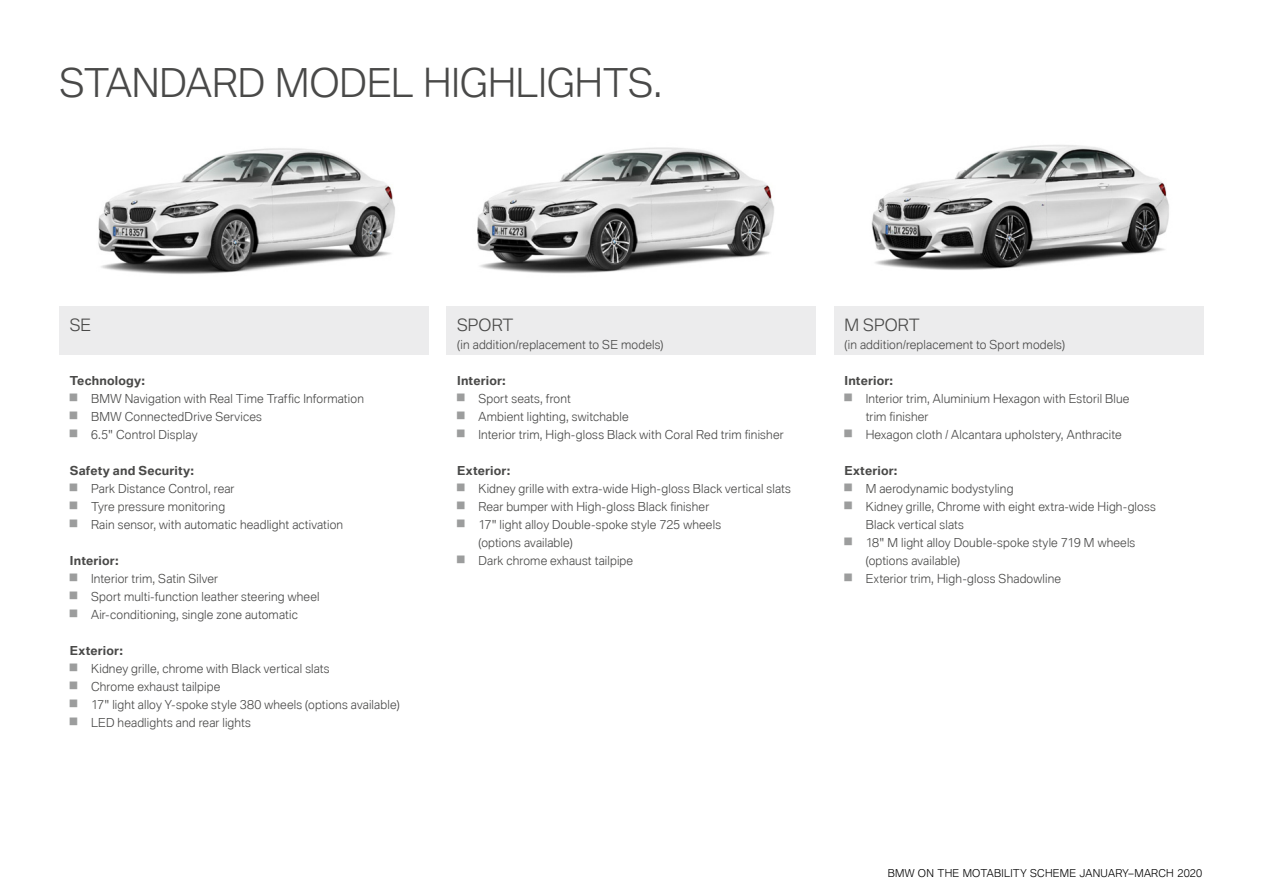
<style>
.page{position:relative;width:1263px;height:893px;background:#fff}
.page>*{position:absolute;margin:0;border:0;box-sizing:border-box;transform-origin:0 0}
.t1{font:300 38.55px "BMW Type Global Pro";color:#494948}
.t2{font:300 16.5px "BMW Type Global Pro";color:#494948}
.t3{font:300 12px/18px "BMW Type Global Pro";letter-spacing:.015em;color:#494948}
.t4{font:700 12px "BMW Type Global Pro";letter-spacing:.02em;color:#494948}
.t5{font:300 10.5px "BMW Type Global Pro";letter-spacing:.025em;color:#000}
.s1{font-weight:700}
</style>
<div class="page">
<img style="left:871px;top:145px;width:298px;height:125px">
<img style="left:98px;top:148px;width:297px;height:126px">
<img style="left:477px;top:147px;width:297px;height:127px">
<div style="left:60px;top:306px;width:369px;height:49px;background:#ececed"></div>
<div style="left:447px;top:306px;width:369px;height:49px;background:#ececed"></div>
<div style="left:834px;top:306px;width:369px;height:49px;background:#ececed"></div>
<h1 class="t1" style="left:60px;top:55px;width:604px">STANDARD MODEL HIGHLIGHTS.</h1>
<h2 class="t2" style="left:70px;top:313px;width:23px">SE</h2>
<p class="t3" style="left:70px;top:372px;width:296px"><span class="s1">Technology:<br></span><sup>█</sup> BMW Navigation with Real Time Traffic Information <sup>█</sup> BMW ConnectedDrive Services<br><sup>█</sup> 6.5" Control Display</p>
<p class="t3" style="left:70px;top:462px;width:275px"><span class="s1">Safety and Security:<br></span><sup>█</sup> Park Distance Control, rear<br><sup>█</sup> Tyre pressure monitoring<br><sup>█</sup> Rain sensor, with automatic headlight activation</p>
<p class="t3" style="left:70px;top:552px;width:251px"><span class="s1">Interior:<br></span><sup>█</sup> Interior trim, Satin Silver<br><sup>█</sup> Sport multi-function leather steering wheel <sup>█</sup> Air-conditioning, single zone automatic</p>
<p class="t3" style="left:70px;top:642px;width:331px"><span class="s1">Exterior:<br></span><sup>█</sup> Kidney grille, chrome with Black vertical slats<br><sup>█</sup> Chrome exhaust tailpipe<br><sup>█</sup> 17" light alloy Y-spoke style 380 wheels (options available) <sup>█</sup> LED headlights and rear lights</p>
<h2 class="t2" style="left:457px;top:313px;width:58px">SPORT</h2>
<p class="t3" style="left:457px;top:336px;width:208px">(in addition/replacement to SE models)</p>
<p class="t3" style="left:457px;top:372px;width:328px"><span class="s1">Interior:<br></span><sup>█</sup> Sport seats, front<br><sup>█</sup> Ambient lighting, switchable<br><sup>█</sup> Interior trim, High-gloss Black with Coral Red trim finisher</p>
<p class="t4" style="left:457px;top:463px;width:55px">Exterior:</p>
<p class="t3" style="left:457px;top:480px;width:335px"><sup>█</sup> Kidney grille with extra-wide High-gloss Black vertical slats</p>
<p class="t3" style="left:457px;top:498px;width:254px"><sup>█</sup> Rear bumper with High-gloss Black finisher</p>
<p class="t3" style="left:457px;top:516px;width:265px"><sup>█</sup> 17" light alloy Double-spoke style 725 wheels</p>
<p class="t3" style="left:478px;top:534px;width:96px">(options available)</p>
<p class="t3" style="left:457px;top:552px;width:177px"><sup>█</sup> Dark chrome exhaust tailpipe</p>
<h2 class="t2" style="left:844px;top:313px;width:77px">M SPORT</h2>
<p class="t3" style="left:844px;top:336px;width:222px">(in addition/replacement to Sport models)</p>
<p class="t4" style="left:844px;top:373px;width:50px">Interior:</p>
<p class="t3" style="left:844px;top:390px;width:286px"><sup>█</sup> Interior trim, Aluminium Hexagon with Estoril Blue</p>
<p class="t3" style="left:866px;top:408px;width:64px">trim finisher</p>
<p class="t3" style="left:844px;top:426px;width:279px"><sup>█</sup> Hexagon cloth / Alcantara upholstery, Anthracite</p>
<p class="t4" style="left:844px;top:463px;width:55px">Exterior:</p>
<p class="t3" style="left:844px;top:480px;width:170px"><sup>█</sup> M aerodynamic bodystyling</p>
<p class="t3" style="left:844px;top:498px;width:313px"><sup>█</sup> Kidney grille, Chrome with eight extra-wide High-gloss</p>
<p class="t3" style="left:866px;top:516px;width:100px">Black vertical slats</p>
<p class="t3" style="left:844px;top:534px;width:292px"><sup>█</sup> 18" M light alloy Double-spoke style 719 M wheels</p>
<p class="t3" style="left:866px;top:552px;width:96px">(options available)</p>
<p class="t3" style="left:844px;top:570px;width:218px"><sup>█</sup> Exterior trim, High-gloss Shadowline</p>
<p class="t5" style="left:888px;top:865px;width:316px">BMW ON THE MOTABILITY SCHEME JANUARY–MARCH 2020</p>
</div>
